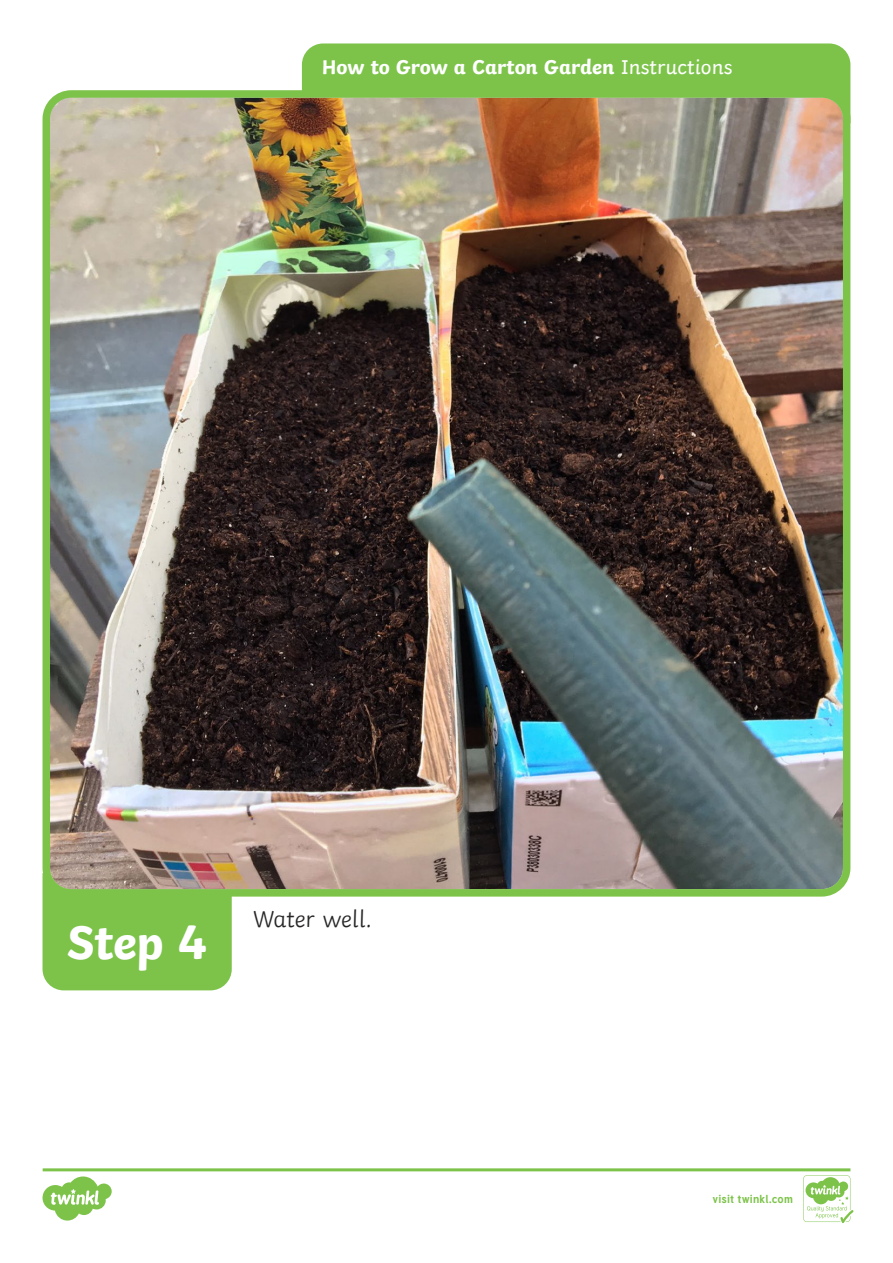
<style>
.page{position:relative;width:893px;height:1263px;background:#fff}
.page>*{position:absolute;margin:0;border:0;box-sizing:border-box;transform-origin:0 0}
.Heading_1{font:700 49.5px "Twinkl";color:#fff}
.KS1_Body_Copy{font:300 24px "Twinkl";color:#282526}
.Heading_3{font:700 21px "Twinkl";letter-spacing:-.005em;color:#fff}
.t1{font:700 11.4px "Tuffy";letter-spacing:.015em;color:#7dc34a}
.s1{font-weight:400}
</style>
<div class="page">
<div style="left:43px;top:876px;width:189px;height:114px;background:#7dc34a"></div>
<div style="left:302px;top:43px;width:548px;height:67px;background:#7dc34a"></div>
<img style="left:52px;top:99px;width:789px;height:788px">
<div style="left:43px;top:90px;width:807px;height:806px;border:8px solid #7dc34a;border-radius:25px"></div>
<svg style="left:43px;top:1168px;width:810px;height:55px"></svg>
<p class="Heading_3" style="left:322px;top:50px;width:412px">How to Grow a Carton Garden <span class="s1">Instructions</span></p>
<p class="Heading_1" style="left:67px;top:901px;width:142px">Step 4</p>
<p class="KS1_Body_Copy" style="left:253px;top:901px;width:120px">Water well.</p>
<p class="t1" style="left:712px;top:1190px;width:82px">visit twinkl.com</p>
</div>
